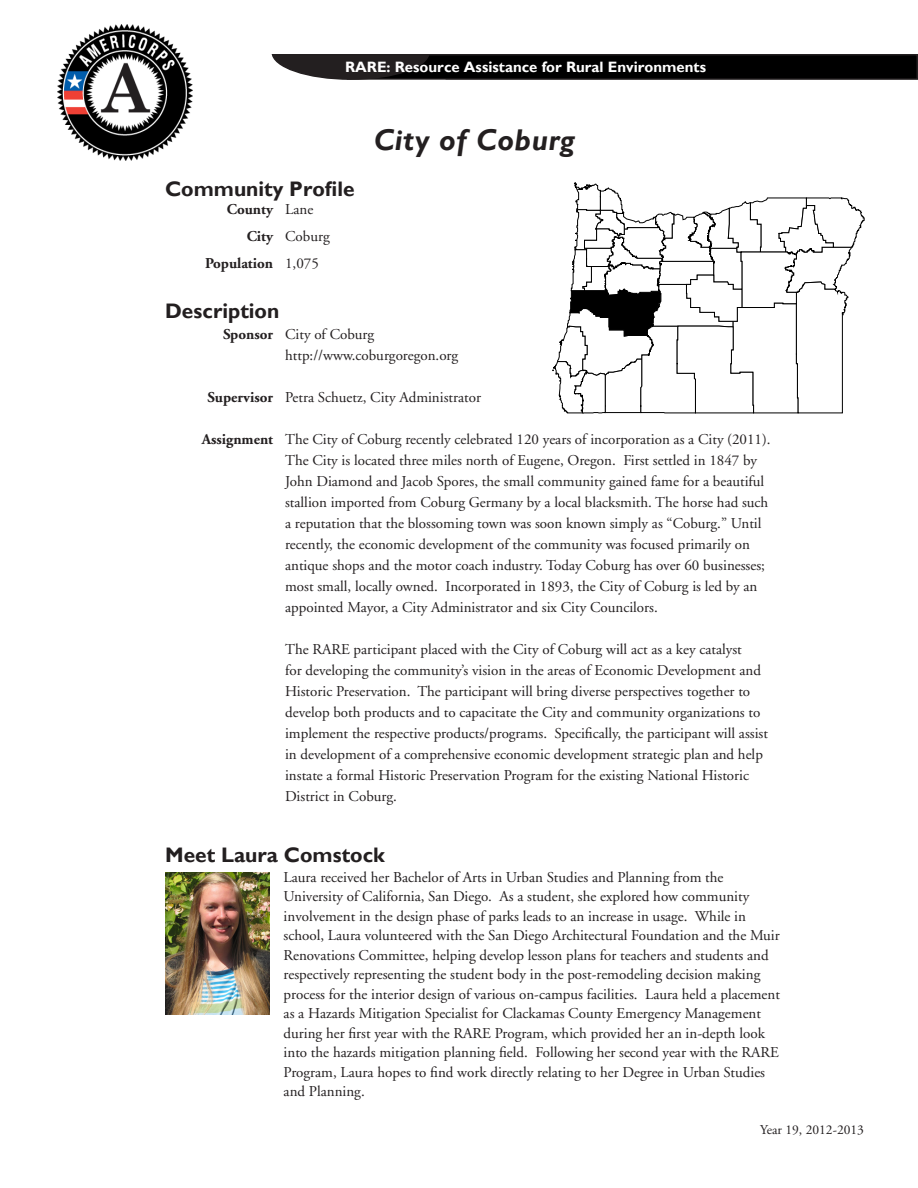
<style>
.page{position:relative;width:918px;height:1188px;background:#fff}
.page>*{position:absolute;margin:0;border:0;box-sizing:border-box;transform-origin:0 0}
.t1{font:italic 700 30px "Gill Sans";letter-spacing:.02em;color:#231f20}
.t2{font:700 21px "Gill Sans";color:#231f20}
.t3{font:15px/21px "Adobe Garamond";color:#231f20}
.t4{font:700 15px "Gill Sans";color:#fff}
.t5{font:700 15px "Adobe Garamond";color:#231f20}
.t6{font:13.5px "Adobe Garamond";color:#231f20}
.s1{font-weight:400}
.s2{font-weight:700}
</style>
<div class="page">
<div style="left:348px;top:55px;width:569px;height:24px;background:#000"></div>
<div style="left:347px;top:54px;width:571px;height:26px;border:2px solid #231f20"></div>
<div style="left:272px;top:26px;width:157px;height:53px;background:#231f20;border-radius:50%"></div>
<div style="left:240px;top:16px;width:204px;height:38px;background:#fff"></div>
<svg style="left:553px;top:182px;width:311px;height:231px"></svg>
<img style="left:57px;top:25px;width:136px;height:135px">
<img style="left:165px;top:872px;width:104px;height:143px">
<p class="t4" style="left:345px;top:58px;width:363px">RARE: Resource Assistance for Rural Environments</p>
<p class="t1" style="left:374px;top:122px;width:203px">City of Coburg</p>
<p class="t2" style="left:165px;top:176px;width:191px">Community Profile</p>
<p class="t5" style="left:227px;top:201px;width:88px">County <span class="s1">Lane</span></p>
<p class="t3" style="left:247px;top:226px;width:84px"><span class="s2">City</span> Coburg</p>
<p class="t5" style="left:205px;top:255px;width:115px">Population <span class="s1">1,075</span></p>
<p class="t2" style="left:165px;top:299px;width:116px">Description</p>
<p class="t3" style="left:223px;top:324px;width:153px"><span class="s2">Sponsor</span> City of Coburg</p>
<p class="t3" style="left:285px;top:345px;width:175px">http://www.coburgoregon.org</p>
<p class="t3" style="left:208px;top:387px;width:275px"><span class="s2">Supervisor</span> Petra Schuetz, City Administrator</p>
<p class="t3" style="left:285px;top:429px;width:487px;text-indent:-83px"><span class="s2">Assignment</span> The City of Coburg recently celebrated 120 years of incorporation as a City (2011).<br>The City is located three miles north of Eugene, Oregon. First settled in 1847 by John Diamond and Jacob Spores, the small community gained fame for a beautiful stallion imported from Coburg Germany by a local blacksmith. The horse had such a reputation that the blossoming town was soon known simply as “Coburg.” Until recently, the economic development of the community was focused primarily on antique shops and the motor coach industry. Today Coburg has over 60 businesses; most small, locally owned. Incorporated in 1893, the City of Coburg is led by an appointed Mayor, a City Administrator and six City Councilors.</p>
<p class="t3" style="left:285px;top:639px;width:484px">The RARE participant placed with the City of Coburg will act as a key catalyst<br>for developing the community’s vision in the areas of Economic Development and Historic Preservation. The participant will bring diverse perspectives together to develop both products and to capacitate the City and community organizations to implement the respective products/programs. Specifically, the participant will assist in development of a comprehensive economic development strategic plan and help instate a formal Historic Preservation Program for the existing National Historic District in Coburg.</p>
<p class="t2" style="left:165px;top:843px;width:221px">Meet Laura Comstock</p>
<p class="t3" style="left:284px;top:868px;width:498px;line-height:19.5px">Laura received her Bachelor of Arts in Urban Studies and Planning from the University of California, San Diego. As a student, she explored how community involvement in the design phase of parks leads to an increase in usage. While in school, Laura volunteered with the San Diego Architectural Foundation and the Muir Renovations Committee, helping develop lesson plans for teachers and students and respectively representing the student body in the post-remodeling decision making process for the interior design of various on-campus facilities. Laura held a placement as a Hazards Mitigation Specialist for Clackamas County Emergency Management during her first year with the RARE Program, which provided her an in-depth look into the hazards mitigation planning field. Following her second year with the RARE Program, Laura hopes to find work directly relating to her Degree in Urban Studies and Planning.</p>
<p class="t6" style="left:760px;top:1123px;width:105px">Year 19, 2012-2013</p>
</div>
